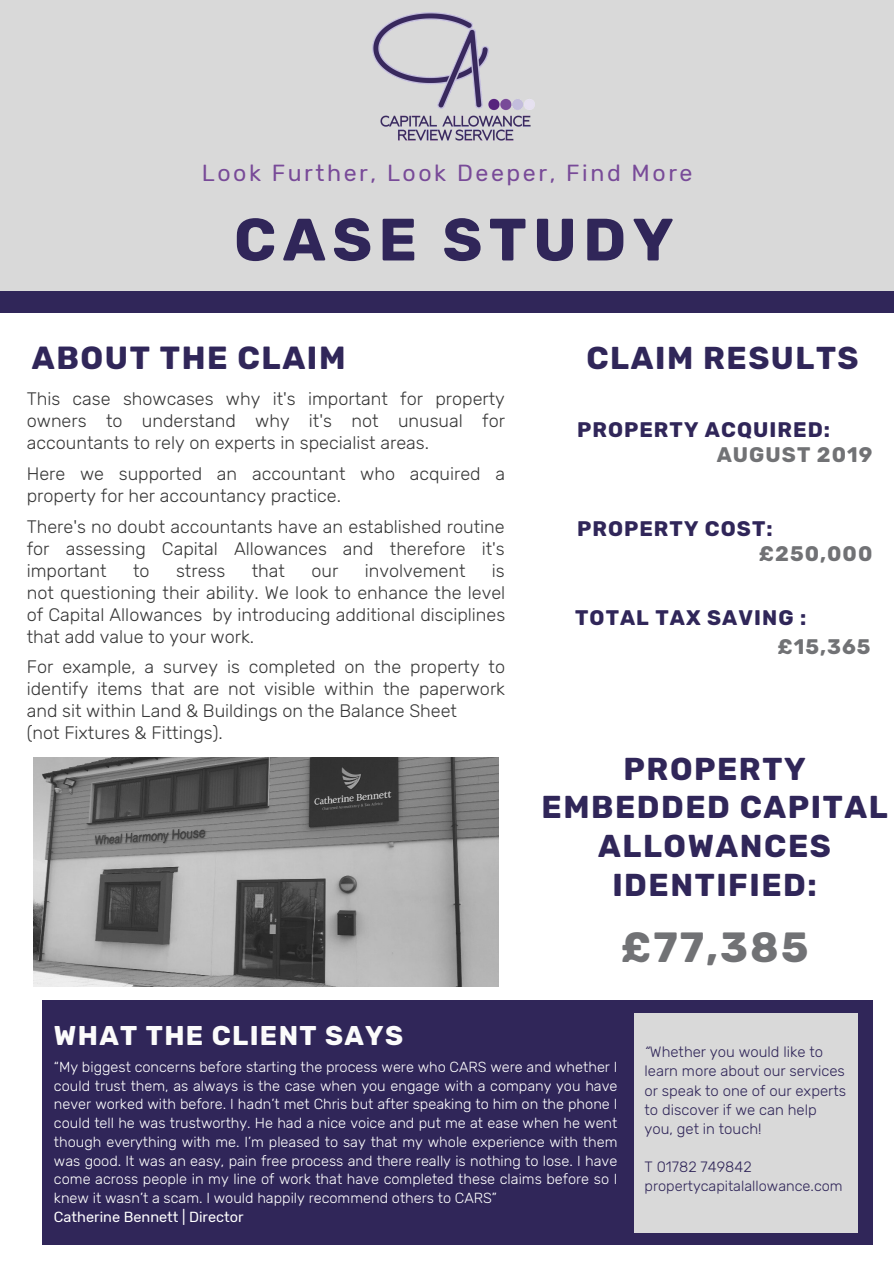
<style>
.page{position:relative;width:894px;height:1264px;background:#fff}
.page>*{position:absolute;margin:0;border:0;box-sizing:border-box;transform-origin:0 0}
.t1{font:700 59.55px "Rubik";letter-spacing:.11em;color:#302659}
.t2{font:700 42px "Rubik";color:#717275}
.t3{font:700 31.95px "Rubik";letter-spacing:.05em;color:#302659}
.t4{font:700 31.5px/38.8px "Rubik";letter-spacing:.05em;color:#302659;text-align:center}
.t5{font:700 27px "Rubik";letter-spacing:.05em;color:#fbfbfb}
.t6{font:23.25px "Rubik";letter-spacing:.11em;color:#784a98}
.t7{font:700 21px "Rubik";letter-spacing:.05em;color:#302659}
.t8{font:700 21px "Rubik";letter-spacing:.05em;color:#717275}
.t9{font:300 18px/21.9px "Rubik";color:#383838;text-align:justify}
.t10{font:300 14.85px/19.2px "Rubik";color:#302659}
.t11{font:300 14.55px/18.8px "Rubik";color:#fff;text-align:justify}
.t12{font:300 14.55px "Rubik";color:#302659}
.t13{font:14.55px "Rubik";color:#fff}
.s1{font-style:italic}
</style>
<div class="page">
<div style="left:0;top:0;width:893px;height:291px;background:#d9d9d9"></div>
<div style="left:0;top:292px;width:893px;height:20px;background:#302659"></div>
<div style="left:42px;top:1000px;width:830px;height:244px;background:#302659"></div>
<img style="left:372px;top:13px;width:162px;height:128px">
<div style="left:633px;top:1013px;width:224px;height:219px;background:#d9d9d9"></div>
<img style="left:34px;top:757px;width:465px;height:229px">
<p class="t6" style="left:202px;top:159px;width:492px">Look Further, Look Deeper, Find More</p>
<h1 class="t1" style="left:234px;top:205px;width:441px">CASE STUDY</h1>
<h3 class="t3" style="left:32px;top:339px;width:315px">ABOUT THE CLAIM</h3>
<p class="t9" style="left:27px;top:388px;width:479px">This case showcases why it's important for property owners to understand why it's not unusual for accountants to rely on experts in specialist areas.</p>
<p class="t9" style="left:27px;top:462px;width:479px">Here we supported an accountant who acquired a property for her accountancy practice.</p>
<p class="t9" style="left:27px;top:515px;width:479px">There's no doubt accountants have an established routine for assessing Capital Allowances and therefore it's important</p>
<p class="t9" style="left:27px;top:559px;width:480px;text-indent:465px">is not questioning their ability. We look to enhance the level of Capital Allowances by introducing additional disciplines that add value to your work.</p>
<p class="t9" style="left:27px;top:656px;width:480px;text-align:left">For example, a survey is completed on the property to identify items that are not visible within the paperwork and sit within Land &amp; Buildings on the Balance Sheet<br>(not Fixtures &amp; Fittings).</p>
<p class="t9" style="left:133px;top:559px;width:18px">to</p>
<p class="t9" style="left:176px;top:559px;width:51px">stress</p>
<p class="t9" style="left:252px;top:559px;width:35px">that</p>
<p class="t9" style="left:311px;top:559px;width:28px">our</p>
<p class="t9" style="left:364px;top:559px;width:102px">involvement</p>
<h3 class="t4" style="left:586px;top:338px;width:274px">CLAIM RESULTS</h3>
<p class="t7" style="left:577px;top:417px;width:254px">PROPERTY ACQUIRED:</p>
<p class="t8" style="left:716px;top:442px;width:157px">AUGUST 2019</p>
<p class="t7" style="left:577px;top:516px;width:197px">PROPERTY COST:</p>
<p class="t8" style="left:758px;top:541px;width:115px">£250,000</p>
<p class="t7" style="left:575px;top:606px;width:232px">TOTAL TAX SAVING :</p>
<p class="t8" style="left:777px;top:634px;width:95px">£15,365</p>
<h3 class="t4" style="left:541px;top:749px;width:347px">PROPERTY<br>EMBEDDED CAPITAL<br>ALLOWANCES<br>IDENTIFIED:</h3>
<h2 class="t2" style="left:620px;top:923px;width:189px">£77,385</h2>
<h3 class="t5" style="left:54px;top:1020px;width:350px">WHAT THE CLIENT SAYS</h3>
<p class="t11" style="left:54px;top:1057px;width:565px">“My biggest concerns before starting the process were who CARS were and whether I could trust them, as always is the case when you engage with a company you have never worked with before. I hadn’t met Chris but after speaking to him on the phone I could tell he was trustworthy. He had a nice voice and put me at ease when he went though everything with me. I’m pleased to say that my whole experience with them was good. It was an easy, pain free process and there really is nothing to lose. I have come across people in my line of work that have completed these claims before so I knew it wasn’t a scam. I would happily recommend others to CARS”</p>
<p class="t13" style="left:54px;top:1208px;width:191px">Catherine Bennett | Director</p>
<p class="t10" style="left:644px;top:1042px;width:203px"><span class="s1">“</span>Whether you would like to learn more about our services or speak to one of our experts to discover if we can help you, get in touch!</p>
<p class="t10" style="left:644px;top:1157px;width:108px">T 01782 749842</p>
<p class="t12" style="left:644px;top:1177px;width:199px">propertycapitalallowance.com</p>
</div>
